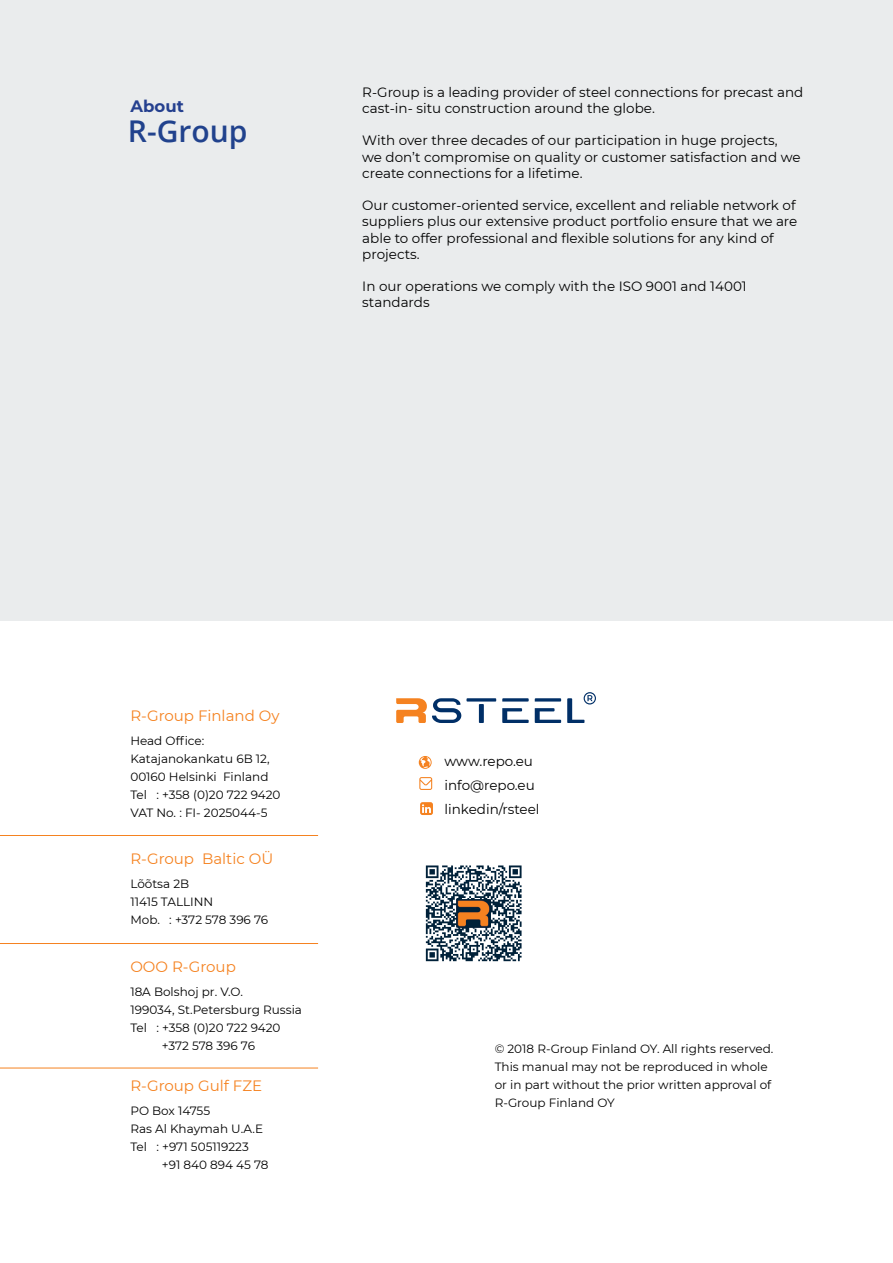
<style>
.page{position:relative;width:893px;height:1263px;background:#fff}
.page>*{position:absolute;margin:0;border:0;box-sizing:border-box;transform-origin:0 0}
.t1{font:600 30px "Open Sans";color:#21428d}
.t2{font:700 16.5px "Montserrat";color:#25408f}
.t3{font:15px "Montserrat";color:#f58220}
.t4{font:13.5px/16.2px "Montserrat";color:#000}
.t5{font:12px/18px "Montserrat";color:#000}
</style>
<div class="page">
<div style="left:0;top:0;width:893px;height:621px;background:#eaeced"></div>
<svg style="left:396px;top:692px;width:200px;height:31px"></svg>
<hr style="left:0;top:835px;width:318px;height:1px;background:#f58220">
<hr style="left:0;top:943px;width:318px;height:1px;background:#f58220">
<hr style="left:0;top:1068px;width:318px;height:1px;background:#f58220">
<svg style="left:426px;top:865px;width:96px;height:96px"></svg>
<svg style="left:420px;top:802px;width:13px;height:13px"></svg>
<svg style="left:419px;top:777px;width:13px;height:13px"></svg>
<svg style="left:419px;top:756px;width:13px;height:13px"></svg>
<p class="t2" style="left:131px;top:94px;width:55px">About</p>
<h1 class="t1" style="left:128px;top:111px;width:121px">R-Group</h1>
<p class="t4" style="left:362px;top:83px;width:443px">R-Group is a leading provider of steel connections for precast and cast-in- situ construction around the globe.</p>
<p class="t4" style="left:362px;top:132px;width:440px">With over three decades of our participation in huge projects, we don’t compromise on quality or customer satisfaction and we create connections for a lifetime.</p>
<p class="t4" style="left:362px;top:197px;width:437px">Our customer-oriented service, excellent and reliable network of suppliers plus our extensive product portfolio ensure that we are able to offer professional and flexible solutions for any kind of projects.</p>
<p class="t4" style="left:362px;top:278px;width:386px">In our operations we comply with the ISO 9001 and 14001 standards</p>
<p class="t3" style="left:130px;top:705px;width:151px">R-Group Finland Oy</p>
<p class="t5" style="left:130px;top:731px;width:152px">Head Office:<br>Katajanokankatu 6B 12,<br>00160 Helsinki Finland<br>Tel : +358 (0)20 722 9420<br>VAT No. : FI- 2025044-5</p>
<p class="t3" style="left:130px;top:848px;width:144px">R-Group Baltic OÜ</p>
<p class="t5" style="left:130px;top:874px;width:139px">Lõõtsa 2B<br>11415 TALLINN<br>Mob. : +372 578 396 76</p>
<p class="t3" style="left:130px;top:956px;width:107px">OOO R-Group</p>
<p class="t5" style="left:130px;top:982px;width:114px">18A Bolshoj pr. V.O.</p>
<p class="t5" style="left:130px;top:1000px;width:173px">199034, St.Petersburg Russia</p>
<p class="t5" style="left:130px;top:1018px;width:152px">Tel : +358 (0)20 722 9420</p>
<p class="t5" style="left:162px;top:1036px;width:95px">+372 578 396 76</p>
<p class="t3" style="left:130px;top:1075px;width:133px">R-Group Gulf FZE</p>
<p class="t5" style="left:130px;top:1101px;width:134px">PO Box 14755<br>Ras Al Khaymah U.A.E<br>Tel : +971 505119223</p>
<p class="t5" style="left:162px;top:1155px;width:108px">+91 840 894 45 78</p>
<p class="t4" style="left:444px;top:748px;width:97px;line-height:24px">www.repo.eu info@repo.eu linkedin/rsteel</p>
<p class="t5" style="left:495px;top:1040px;width:280px">© 2018 R-Group Finland OY. All rights reserved.<br>This manual may not be reproduced in whole or in part without the prior written approval of R-Group Finland OY</p>
</div>
